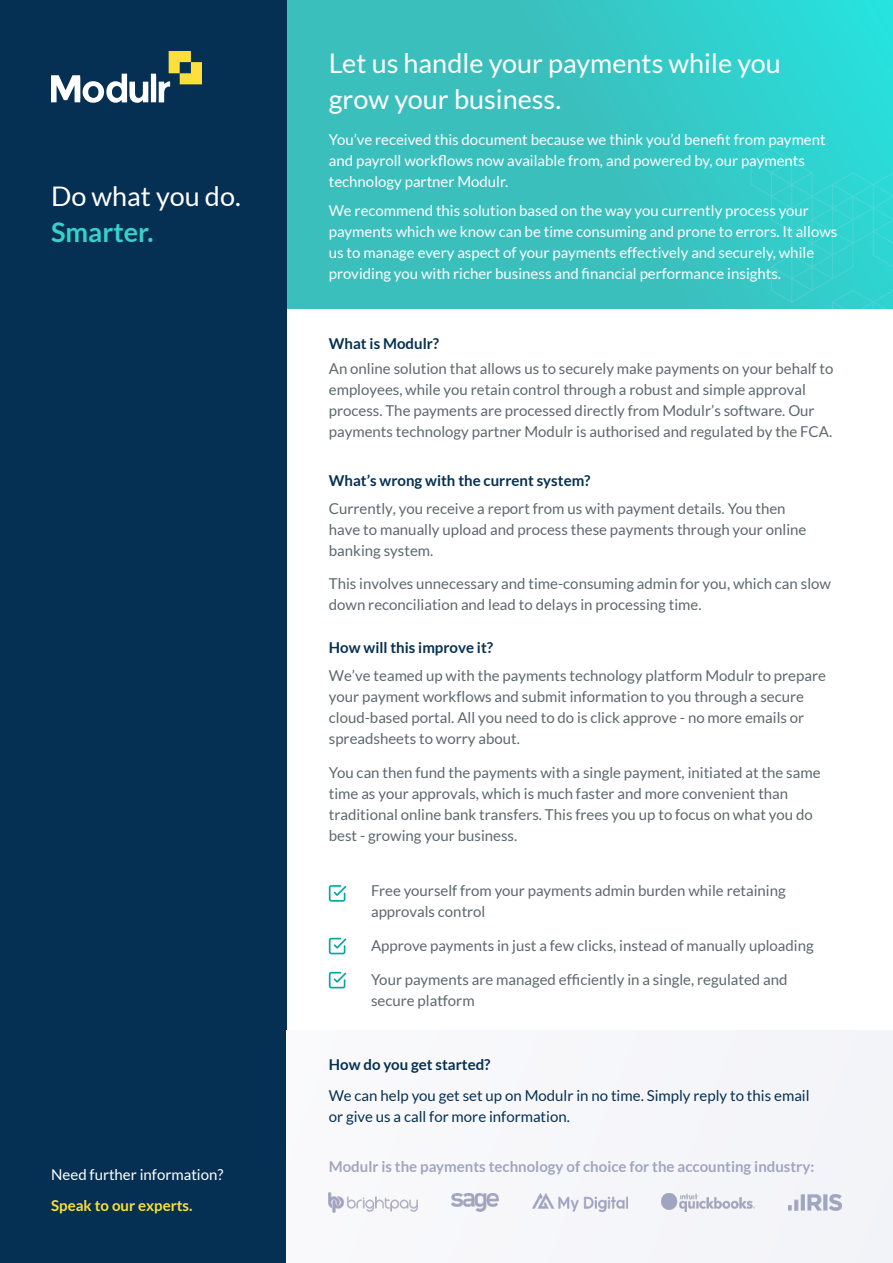
<style>
.page{position:relative;width:893px;height:1263px;background:#fff}
.page>*{position:absolute;margin:0;border:0;box-sizing:border-box;transform-origin:0 0}
.t1{font:27px/36px "Lato";color:#fff}
.t2{font:700 27px "Lato";color:#37d1ca}
.t3{font:15px/21px "Lato";color:#5c686d}
.t4{font:15px/21px "Lato";color:#fff}
.t5{font:15px/21px "Lato";color:#053053}
.t6{font:700 15px "Lato";color:#053053}
.t7{font:700 15px "Lato";color:#a0a5c2}
.t8{font:700 15px "Lato";color:#fedf3b}
.s1{font-style:inherit}
</style>
<div class="page">
<div style="left:286px;top:0;width:607px;height:308px;background:linear-gradient(to right,#40b6b5,#2cd8d5)"></div>
<svg style="left:750px;top:113px;width:143px;height:195px;background:#31d1cf"></svg>
<div style="left:0;top:0;width:286px;height:1263px;background:#053053"></div>
<svg style="left:51px;top:51px;width:151px;height:52px"></svg>
<div style="left:286px;top:1030px;width:607px;height:233px;background:#f6f7fa"></div>
<svg style="left:329px;top:885px;width:17px;height:17px"></svg>
<svg style="left:329px;top:938px;width:17px;height:16px"></svg>
<svg style="left:329px;top:972px;width:17px;height:16px"></svg>
<img style="left:329px;top:1192px;width:88px;height:20px">
<img style="left:789px;top:1194px;width:53px;height:17px">
<img style="left:533px;top:1194px;width:94px;height:17px">
<img style="left:662px;top:1193px;width:92px;height:18px">
<img style="left:452px;top:1193px;width:46px;height:18px">
<h1 class="t1" style="left:51px;top:178px;width:191px">Do what you do.</h1>
<h1 class="t2" style="left:51px;top:216px;width:104px">Smarter.</h1>
<p class="t4" style="left:51px;top:1164px;width:174px">Need further information?</p>
<p class="t8" style="left:51px;top:1196px;width:143px">Speak to our experts.</p>
<h1 class="t1" style="left:329px;top:45px;width:454px">Let us handle your payments while you grow your business.</h1>
<p class="t4" style="left:329px;top:129px;width:498px">You’ve received this document because we think you’d benefit from payment and payroll workflows now available from, and powered by, our payments technology partner Modulr.</p>
<p class="t4" style="left:329px;top:200px;width:510px">We recommend this solution based on the way you currently process your payments which we know can be time consuming and prone to errors. It allows us to manage every aspect of your payments effectively and securely, while providing you with richer business and financial performance insights.</p>
<p class="t6" style="left:329px;top:335px;width:112px">What is Modulr?</p>
<p class="t3" style="left:329px;top:358px;width:506px">An online solution that allows us to securely make payments on your behalf to employees<span class="s1">,</span> while you retain control through a robust and simple approval process. The payments are processed directly from Modulr’s software. Our payments technology partner Modulr is authorised and regulated by the FCA.</p>
<p class="t6" style="left:329px;top:472px;width:263px">What’s wrong with the current system?</p>
<p class="t3" style="left:329px;top:498px;width:479px">Currently, you receive a report from us with payment details. You then have to manually upload and process these payments through your online banking system.</p>
<p class="t3" style="left:329px;top:573px;width:504px">This involves unnecessary and time-consuming admin for you, which can slow down reconciliation and lead to delays in processing time.</p>
<p class="t6" style="left:329px;top:639px;width:166px">How will this improve it?</p>
<p class="t3" style="left:329px;top:665px;width:499px">We’ve teamed up with the payments technology platform Modulr to prepare your payment workflows and submit information to you through a secure cloud-based portal. All you need to do is click approve - no more emails or spreadsheets to worry about.</p>
<p class="t3" style="left:329px;top:762px;width:493px">You can then fund the payments with a single payment, initiated at the same time as your approvals, which is much faster and more convenient than traditional online bank transfers. This frees you up to focus on what you do best - growing your business.</p>
<p class="t3" style="left:371px;top:880px;width:416px">Free yourself from your payments admin burden while retaining approvals control</p>
<p class="t3" style="left:371px;top:935px;width:444px">Approve payments in just a few clicks, instead of manually uploading</p>
<p class="t3" style="left:371px;top:968px;width:418px">Your payments are managed efficiently in a single, regulated and secure platform</p>
<p class="t6" style="left:329px;top:1056px;width:163px">How do you get started?</p>
<p class="t5" style="left:329px;top:1085px;width:482px">We can help you get set up on Modulr in no time. Simply reply to this email or give us a call for more information.</p>
<p class="t7" style="left:329px;top:1157px;width:487px">Modulr is the payments technology of choice for the accounting industry:</p>
</div>
